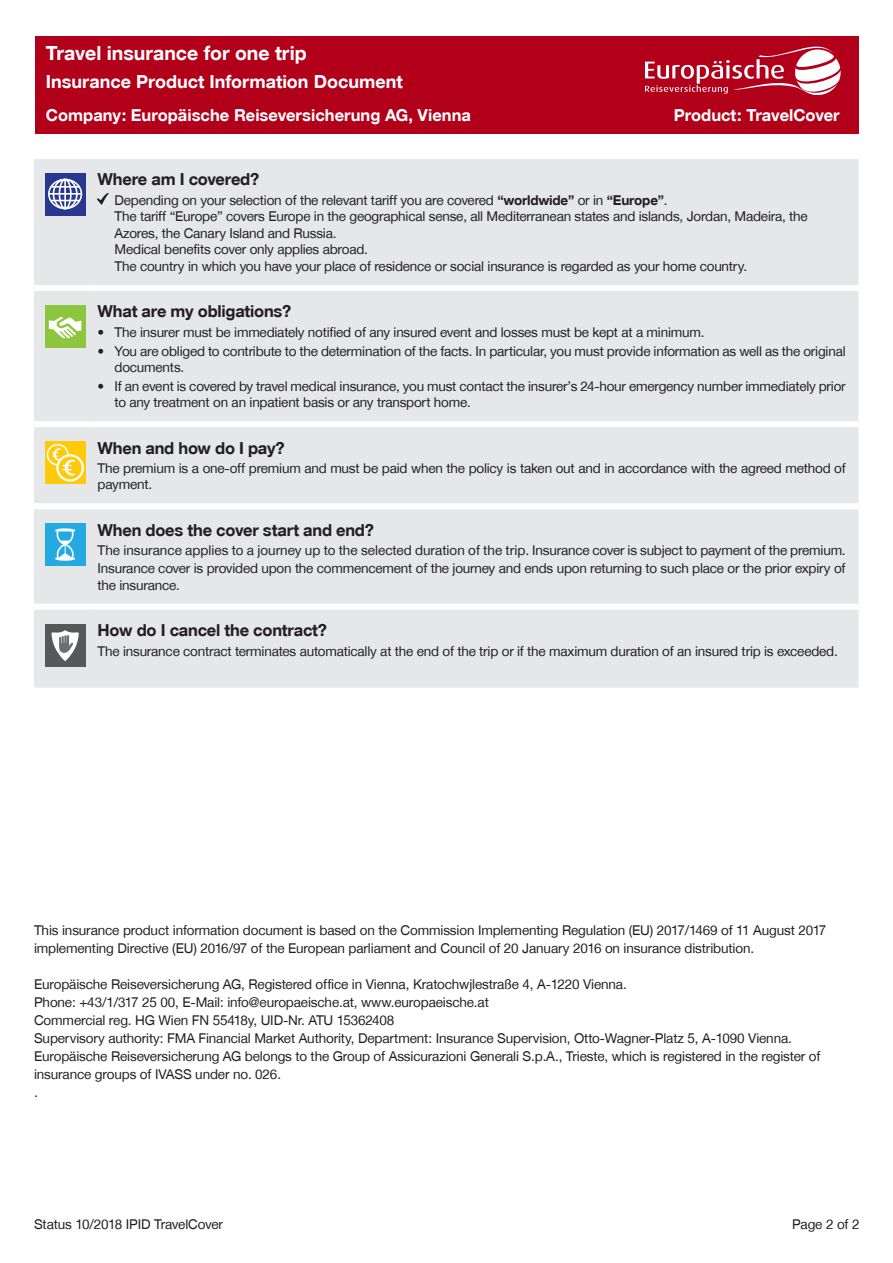
<style>
.page{position:relative;width:893px;height:1263px;background:#fff}
.page>*{position:absolute;margin:0;border:0;box-sizing:border-box;transform-origin:0 0}
.t1{font:19.5px "Helvetica Fet";color:#fff}
.t2{font:18px "Helvetica Fet";color:#fff}
.Überschrift_2_-_Frag{font:16.5px "Helvetica Fet";letter-spacing:-.015em;color:#231f20}
.t3{font:16.5px "Helvetica Fet";color:#fff}
.Covered_bullets{font:13.5px/16.5px "Helvetica Nor";letter-spacing:-.015em;color:#231f20}
.Impressium{font:13.5px/18px "Helvetica Nor";letter-spacing:-.01em;color:#231f20}
.Fließtext_ohne_Aufz{font:13.5px/16.2px "Helvetica Nor";letter-spacing:-.015em;color:#231f20}
.s1{font-family:"Helvetica Fet"}
</style>
<div class="page">
<div style="left:34px;top:159px;width:824px;height:528px;background:#e6e7e9"></div>
<div style="left:93px;top:285px;width:765px;height:6px;background:#fff"></div>
<div style="left:93px;top:421px;width:765px;height:6px;background:#fff"></div>
<div style="left:93px;top:503px;width:765px;height:6px;background:#fff"></div>
<div style="left:34px;top:285px;width:59px;height:6px;background:#fff"></div>
<div style="left:34px;top:421px;width:59px;height:6px;background:#fff"></div>
<div style="left:34px;top:503px;width:59px;height:6px;background:#fff"></div>
<div style="left:34px;top:604px;width:59px;height:6px;background:#fff"></div>
<div style="left:93px;top:604px;width:765px;height:6px;background:#fff"></div>
<svg style="left:45px;top:173px;width:41px;height:43px"></svg>
<div style="left:48px;top:179px;width:34px;height:30px;border:2px solid #fff;border-radius:50%"></div>
<div style="left:53px;top:179px;width:25px;height:30px;border:2px solid #fff;border-radius:50%"></div>
<div style="left:59px;top:179px;width:13px;height:30px;border:2px solid #fff;border-radius:50%"></div>
<hr style="left:64px;top:179px;width:2px;height:30px;background:#fff">
<hr style="left:51px;top:186px;width:29px;height:2px;background:#fff">
<svg style="left:51px;top:200px;width:29px;height:1px"></svg>
<hr style="left:49px;top:193px;width:32px;height:2px;background:#fff">
<svg style="left:98px;top:193px;width:10px;height:12px"></svg>
<div style="left:45px;top:305px;width:41px;height:43px;background:#8bc63e"></div>
<svg style="left:49px;top:317px;width:33px;height:22px"></svg>
<svg style="left:45px;top:441px;width:41px;height:43px"></svg>
<div style="left:47px;top:444px;width:22px;height:21px;border:2px solid #fff;border-radius:50%"></div>
<svg style="left:57px;top:455px;width:26px;height:25px"></svg>
<div style="left:56px;top:454px;width:28px;height:27px;border:2px solid #fff;border-radius:50%"></div>
<svg style="left:51px;top:447px;width:25px;height:30px"></svg>
<div style="left:45px;top:523px;width:41px;height:43px;background:#24aae1"></div>
<svg style="left:55px;top:528px;width:20px;height:33px"></svg>
<div style="left:45px;top:624px;width:41px;height:42px;background:#57585a"></div>
<svg style="left:52px;top:630px;width:27px;height:31px"></svg>
<div style="left:35px;top:36px;width:824px;height:98px;background:#b2001a"></div>
<svg style="left:645px;top:46px;width:196px;height:49px"></svg>
<h1 class="t1" style="left:46px;top:41px;width:262px">Travel insurance for one trip</h1>
<h2 class="t2" style="left:46px;top:71px;width:358px">Insurance Product Information Document</h2>
<p class="t3" style="left:46px;top:105px;width:427px">Company: Europäische Reiseversicherung AG, Vienna</p>
<p class="t3" style="left:674px;top:105px;width:167px">Product: TravelCover</p>
<p class="Überschrift_2_-_Frag" style="left:98px;top:169px;width:163px">Where am I covered?</p>
<p class="Covered_bullets" style="left:115px;top:192px;width:695px">Depending on your selection of the relevant tariff you are covered <span class="s1">“worldwide”</span> or in <span class="s1">“Europe”</span>.<br>The tariff “Europe” covers Europe in the geographical sense, all Mediterranean states and islands, Jordan, Madeira, the Azores, the Canary Island and Russia.<br>Medical benefits cover only applies abroad.<br>The country in which you have your place of residence or social insurance is regarded as your home country.</p>
<p class="Überschrift_2_-_Frag" style="left:98px;top:301px;width:195px">What are my obligations?</p>
<p class="Covered_bullets" style="left:98px;top:324px;width:608px">• The insurer must be immediately notified of any insured event and losses must be kept at a minimum.</p>
<p class="Covered_bullets" style="left:115px;top:342px;width:733px;text-indent:-17px">• You are obliged to contribute to the determination of the facts. In particular, you must provide information as well as the original documents.</p>
<p class="Covered_bullets" style="left:115px;top:377px;width:733px;text-indent:-17px">• If an event is covered by travel medical insurance, you must contact the insurer’s 24-hour emergency number immediately prior to any treatment on an inpatient basis or any transport home.</p>
<p class="Überschrift_2_-_Frag" style="left:98px;top:437px;width:188px">When and how do I pay?</p>
<p class="Fließtext_ohne_Aufz" style="left:98px;top:460px;width:750px">The premium is a one-off premium and must be paid when the policy is taken out and in accordance with the agreed method of payment.</p>
<p class="Überschrift_2_-_Frag" style="left:98px;top:519px;width:278px">When does the cover start and end?</p>
<p class="Fließtext_ohne_Aufz" style="left:98px;top:542px;width:750px">The insurance applies to a journey up to the selected duration of the trip. Insurance cover is subject to payment of the premium.</p>
<p class="Fließtext_ohne_Aufz" style="left:98px;top:560px;width:749px">Insurance cover is provided upon the commencement of the journey and ends upon returning to such place or the prior expiry of the insurance.</p>
<p class="Überschrift_2_-_Frag" style="left:98px;top:620px;width:231px">How do I cancel the contract?</p>
<p class="Covered_bullets" style="left:98px;top:642px;width:742px">The insurance contract terminates automatically at the end of the trip or if the maximum duration of an insured trip is exceeded.</p>
<p class="Impressium" style="left:34px;top:921px;width:794px">This insurance product information document is based on the Commission Implementing Regulation (EU) 2017/1469 of 11 August 2017 implementing Directive (EU) 2016/97 of the European parliament and Council of 20 January 2016 on insurance distribution.</p>
<p class="Impressium" style="left:34px;top:975px;width:594px">Europäische Reiseversicherung AG, Registered office in Vienna, Kratochwjlestraße 4, A-1220 Vienna.</p>
<p class="Impressium" style="left:34px;top:993px;width:456px">Phone: +43/1/317 25 00, E-Mail: info@europaeische.at, www.europaeische.at</p>
<p class="Impressium" style="left:34px;top:1011px;width:362px">Commercial reg. HG Wien FN 55418y, UID-Nr. ATU 15362408</p>
<p class="Impressium" style="left:34px;top:1029px;width:759px">Supervisory authority: FMA Financial Market Authority, Department: Insurance Supervision, Otto-Wagner-Platz 5, A-1090 Vienna.</p>
<p class="Impressium" style="left:34px;top:1047px;width:788px">Europäische Reiseversicherung AG belongs to the Group of Assicurazioni Generali S.p.A., Trieste, which is registered in the register of insurance groups of IVASS under no. 026.</p>
<p class="Impressium" style="left:34px;top:1083px;width:5px">.</p>
<p class="Covered_bullets" style="left:34px;top:1216px;width:191px">Status 10/2018 IPID TravelCover</p>
<p class="Covered_bullets" style="left:792px;top:1216px;width:69px">Page 2 of 2</p>
</div>
